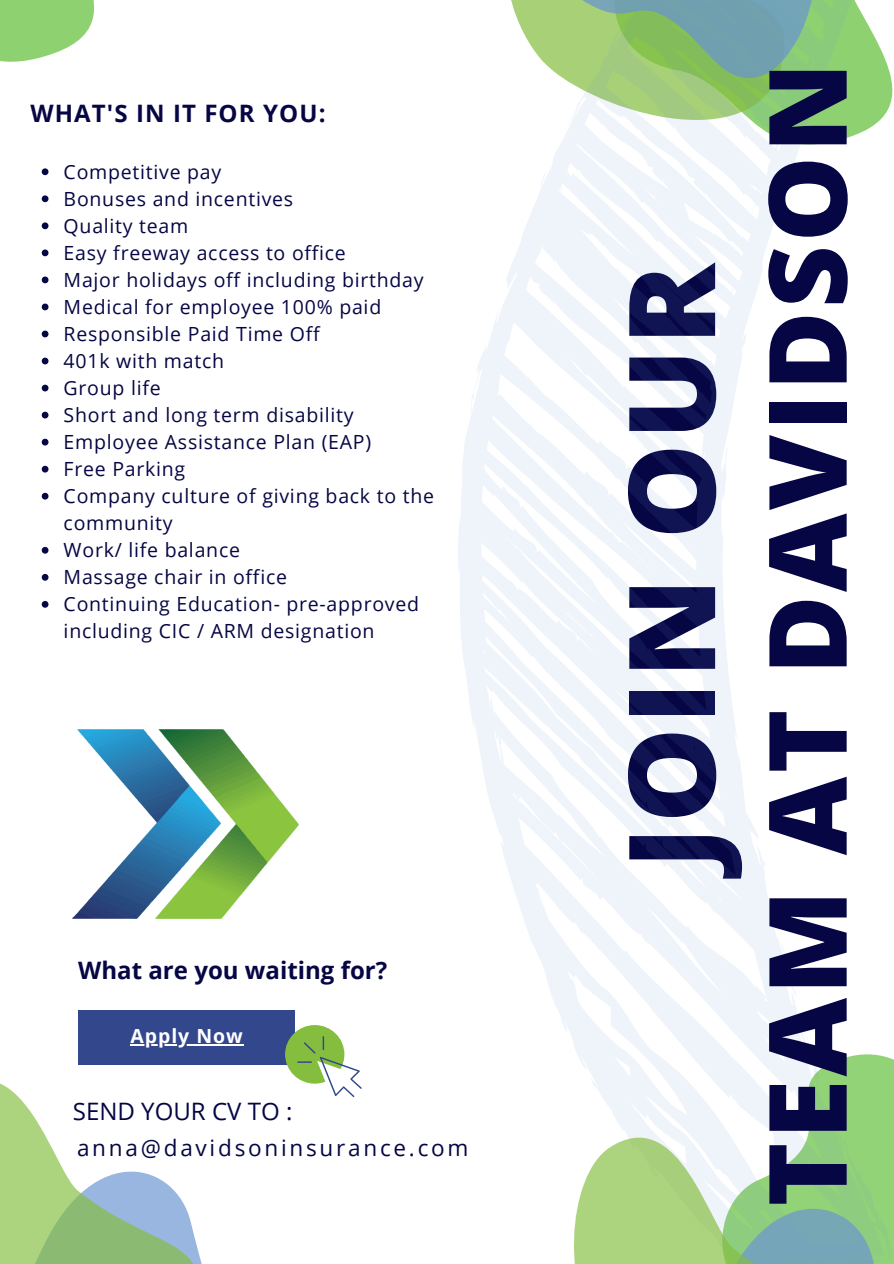
<style>
.page{position:relative;width:894px;height:1264px;background:#fff}
.page>*{position:absolute;margin:0;border:0;box-sizing:border-box;transform-origin:0 0}
.t1{font:800 120.15px "Open Sans";letter-spacing:.03em;color:#060644}
.t2{font:800 108.15px "Open Sans";letter-spacing:.03em;color:#060644}
.t3{font:700 24px "Open Sans";color:#060644}
.t4{font:700 24px "Open Sans";letter-spacing:.045em;color:#060644}
.t5{font:24px "Open Sans";color:#060644}
.t6{font:22.5px "Open Sans";letter-spacing:.125em;color:#060644}
.t7{font:19.5px/27px "Open Sans";letter-spacing:.04em;color:#060644}
.t8{font:700 19.5px "Open Sans";letter-spacing:.05em;color:#fff}
</style>
<div class="page">
<div style="left:78px;top:1010px;width:216px;height:54px;background:#32478c"></div>
<img style="left:73px;top:729px;width:225px;height:189px">
<svg style="left:458px;top:145px;width:342px;height:887px;fill:#f5f8fc"></svg>
<svg style="left:538px;top:171px;width:8px;height:20px"></svg>
<svg style="left:511px;top:0;width:382px;height:145px"></svg>
<svg style="left:770px;top:900px;width:4px;height:13px"></svg>
<svg style="left:774px;top:922px;width:4px;height:6px"></svg>
<svg style="left:788px;top:969px;width:8px;height:30px"></svg>
<svg style="left:567px;top:1026px;width:326px;height:237px"></svg>
<svg style="left:42px;top:168px;width:6px;height:7px"></svg>
<svg style="left:42px;top:195px;width:6px;height:7px"></svg>
<svg style="left:42px;top:222px;width:6px;height:7px"></svg>
<svg style="left:42px;top:249px;width:6px;height:7px"></svg>
<svg style="left:42px;top:276px;width:6px;height:7px"></svg>
<svg style="left:42px;top:303px;width:6px;height:7px"></svg>
<svg style="left:42px;top:330px;width:6px;height:7px"></svg>
<svg style="left:42px;top:357px;width:6px;height:7px"></svg>
<svg style="left:42px;top:384px;width:6px;height:7px"></svg>
<svg style="left:42px;top:412px;width:6px;height:6px"></svg>
<svg style="left:42px;top:439px;width:6px;height:6px"></svg>
<svg style="left:42px;top:466px;width:6px;height:6px"></svg>
<svg style="left:42px;top:493px;width:6px;height:6px"></svg>
<svg style="left:42px;top:547px;width:6px;height:6px"></svg>
<svg style="left:42px;top:574px;width:6px;height:6px"></svg>
<svg style="left:42px;top:601px;width:6px;height:6px"></svg>
<svg style="left:0;top:1025px;width:361px;height:238px"></svg>
<svg style="left:0;top:0;width:94px;height:62px"></svg>
<p class="t4" style="left:30px;top:96px;width:296px">WHAT'S IN IT FOR YOU:</p>
<p class="t7" style="left:64px;top:157px;width:159px">Competitive pay</p>
<p class="t7" style="left:64px;top:184px;width:231px">Bonuses and incentives</p>
<p class="t7" style="left:64px;top:211px;width:126px">Quality team</p>
<p class="t7" style="left:64px;top:238px;width:284px">Easy freeway access to office</p>
<p class="t7" style="left:64px;top:265px;width:361px">Major holidays off including birthday</p>
<p class="t7" style="left:64px;top:292px;width:319px">Medical for employee 100% paid</p>
<p class="t7" style="left:64px;top:320px;width:257px">Responsible Paid Time Off</p>
<p class="t7" style="left:64px;top:347px;width:162px">401k with match</p>
<p class="t7" style="left:64px;top:374px;width:99px">Group life</p>
<p class="t7" style="left:64px;top:401px;width:291px">Short and long term disability</p>
<p class="t7" style="left:64px;top:428px;width:309px">Employee Assistance Plan (EAP)</p>
<p class="t7" style="left:64px;top:455px;width:123px">Free Parking</p>
<p class="t7" style="left:64px;top:482px;width:372px">Company culture of giving back to the community</p>
<p class="t7" style="left:64px;top:536px;width:178px">Work/ life balance</p>
<p class="t7" style="left:64px;top:563px;width:225px">Massage chair in office</p>
<p class="t7" style="left:64px;top:590px;width:357px">Continuing Education- pre-approved including CIC / ARM designation</p>
<p class="t3" style="left:78px;top:953px;width:310px">What are you waiting for?</p>
<p class="t8" style="left:130px;top:1022px;width:114px">Apply Now</p>
<p class="t5" style="left:73px;top:1094px;width:221px">SEND YOUR CV TO :</p>
<p class="t6" style="left:77px;top:1132px;width:393px">anna@davidsoninsurance.com</p>
<p class="t1" style="left:586px;top:869px;width:608px;rotate:-90deg">JOIN OUR</p>
<p class="t2" style="left:730px;top:1206px;width:1145px;rotate:-90deg">TEAM AT DAVIDSON</p>
</div>
